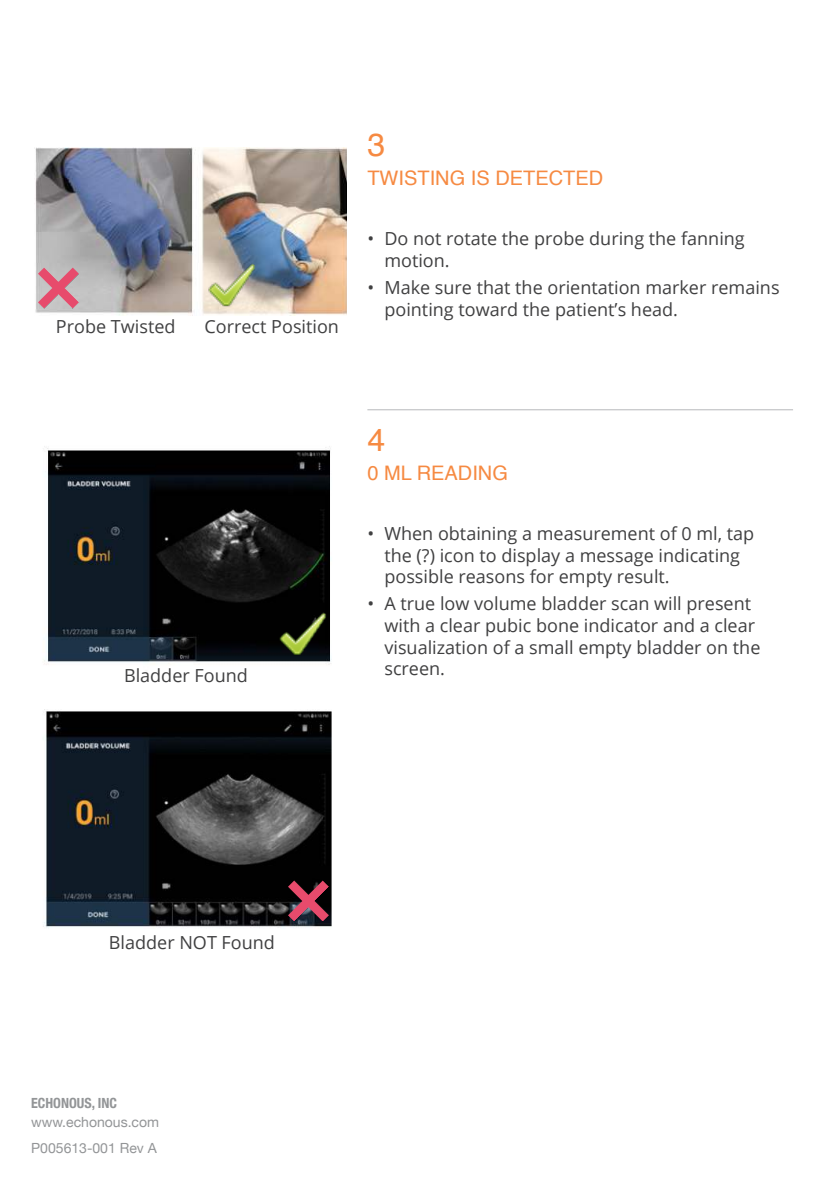
<style>
.page{position:relative;width:840px;height:1191px;background:#fff}
.page>*{position:absolute;margin:0;border:0;box-sizing:border-box;transform-origin:0 0}
.t1{font:32px "Helvetica";color:#f68a42}
.t2{font:20px "Helvetica";color:#f68a42}
.t3{font:18px/21.6px "Open Sans";color:#404041}
.t4{font:14px "Helvetica Neue";color:#939597}
.t5{font:700 condensed 14px "Helvetica Neue";color:#939597}
</style>
<div class="page">
<hr style="left:367px;top:409px;width:425px;height:1px;background:#b7b9bb">
<img style="left:35px;top:147px;width:311px;height:168px">
<img style="left:43px;top:446px;width:289px;height:482px">
<img style="left:207px;top:261px;width:48px;height:48px">
<img style="left:278px;top:609px;width:48px;height:48px">
<img style="left:35px;top:257px;width:47px;height:58px">
<img style="left:284px;top:870px;width:48px;height:58px">
<p class="t3" style="left:56px;top:315px;width:121px">Probe Twisted</p>
<p class="t3" style="left:204px;top:315px;width:136px">Correct Position</p>
<h1 class="t1" style="left:367px;top:133px;width:19px">3</h1>
<p class="t2" style="left:367px;top:171px;width:237px">TWISTING IS DETECTED</p>
<p class="t3" style="left:384px;top:227px;width:362px;text-indent:-17px">• Do not rotate the probe during the fanning motion.</p>
<p class="t3" style="left:384px;top:276px;width:396px;text-indent:-17px">• Make sure that the orientation marker remains pointing toward the patient’s head.</p>
<p class="t3" style="left:124px;top:664px;width:125px">Bladder Found</p>
<h1 class="t1" style="left:367px;top:427px;width:19px">4</h1>
<p class="t2" style="left:367px;top:465px;width:142px">0 ML READING</p>
<p class="t3" style="left:384px;top:522px;width:371px;text-indent:-17px">• When obtaining a measurement of 0 ml, tap the (?) icon to display a message indicating possible reasons for empty result.</p>
<p class="t3" style="left:384px;top:592px;width:377px;text-indent:-17px">• A true low volume bladder scan will present with a clear pubic bone indicator and a clear visualization of a small empty bladder on the screen.</p>
<p class="t3" style="left:109px;top:931px;width:167px">Bladder NOT Found</p>
<p class="t5" style="left:31px;top:1094px;width:87px">ECHONOUS, INC</p>
<p class="t4" style="left:31px;top:1139px;width:127px">P005613-001 Rev A</p>
<p class="t4" style="left:31px;top:1113px;width:129px">www.echonous.com</p>
</div>
